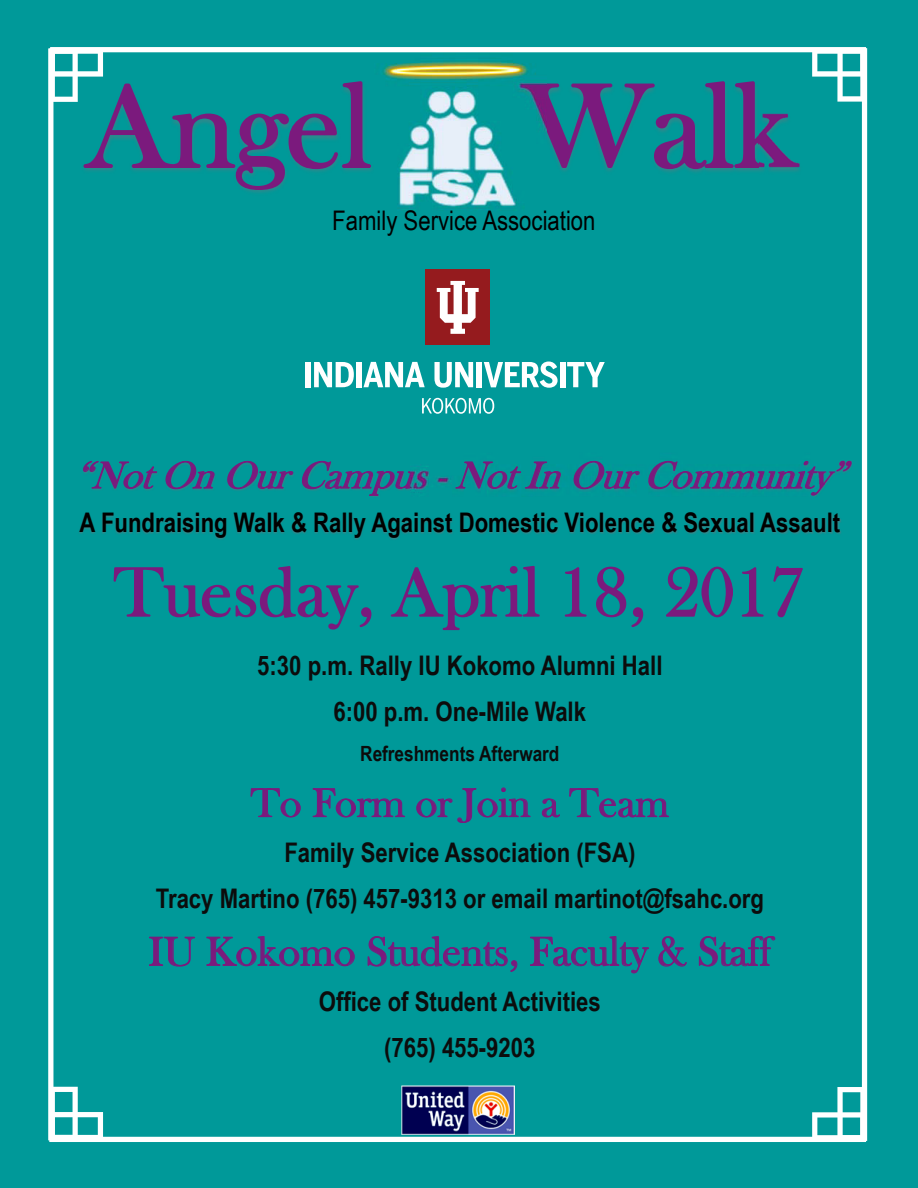
<style>
.page{position:relative;width:918px;height:1188px;background:#099}
.page>*{position:absolute;margin:0;border:0;box-sizing:border-box;transform-origin:0 0}
.t1{font:123px "Bask Old Face";color:#7b1a7d}
.t2{font:72px "Bask Old Face";color:#7b1a7d}
.t3{font:42px "Bask Old Face";color:#7b1a7d}
.t4{font:italic 39px "Bask Old Face";color:#7b1a7d}
.t5{font:700 27px/45.9px "Arial Narrow";color:#0c0c0c;text-align:center}
.t6{font:700 27px "Arial Narrow";color:#000}
.t7{font:27px "Arial Narrow";color:#000}
.t8{font:700 21px "Arial Narrow";color:#0c0c0c}
</style>
<div class="page">
<img style="left:447px;top:47px;width:421px;height:231px">
<svg style="left:547px;top:80px;width:253px;height:91px"></svg>
<img style="left:759px;top:98px;width:109px;height:121px">
<img style="left:53px;top:213px;width:1px;height:89px">
<svg style="left:83px;top:460px;width:327px;height:36px"></svg>
<img style="left:410px;top:466px;width:10px;height:24px">
<img style="left:420px;top:464px;width:9px;height:26px">
<svg style="left:437px;top:460px;width:381px;height:36px"></svg>
<img style="left:818px;top:438px;width:50px;height:89px">
<img style="left:79px;top:498px;width:779px;height:42px">
<svg style="left:113px;top:566px;width:259px;height:64px"></svg>
<svg style="left:390px;top:565px;width:150px;height:66px"></svg>
<svg style="left:564px;top:567px;width:23px;height:50px"></svg>
<svg style="left:596px;top:566px;width:48px;height:61px"></svg>
<svg style="left:666px;top:566px;width:67px;height:52px"></svg>
<svg style="left:741px;top:567px;width:23px;height:50px"></svg>
<svg style="left:773px;top:566px;width:30px;height:52px"></svg>
<svg style="left:250px;top:788px;width:51px;height:30px"></svg>
<svg style="left:312px;top:788px;width:93px;height:30px"></svg>
<svg style="left:416px;top:787px;width:115px;height:36px"></svg>
<svg style="left:542px;top:798px;width:18px;height:20px"></svg>
<svg style="left:569px;top:788px;width:100px;height:30px"></svg>
<svg style="left:149px;top:937px;width:46px;height:30px"></svg>
<svg style="left:206px;top:936px;width:149px;height:31px"></svg>
<svg style="left:367px;top:936px;width:151px;height:36px"></svg>
<svg style="left:530px;top:936px;width:119px;height:38px"></svg>
<svg style="left:658px;top:936px;width:29px;height:31px"></svg>
<svg style="left:699px;top:936px;width:77px;height:31px"></svg>
<img style="left:402px;top:1085px;width:113px;height:49px">
<img style="left:375px;top:52px;width:172px;height:159px">
<svg style="left:53px;top:52px;width:319px;height:139px"></svg>
<svg style="left:812px;top:52px;width:50px;height:50px"></svg>
<div style="left:50px;top:47px;width:816px;height:5px;background:#fff"></div>
<svg style="left:812px;top:1087px;width:50px;height:50px"></svg>
<svg style="left:53px;top:1087px;width:50px;height:50px"></svg>
<div style="left:48px;top:48px;width:5px;height:1092px;background:#fff"></div>
<div style="left:49px;top:1137px;width:817px;height:5px;background:#fff"></div>
<div style="left:862px;top:48px;width:5px;height:1093px;background:#fff"></div>
<div style="left:426px;top:270px;width:64px;height:75px;background:#951b1e"></div>
<svg style="left:437px;top:281px;width:42px;height:53px"></svg>
<div style="left:305px;top:362px;width:6px;height:25px;background:#fff"></div>
<svg style="left:314px;top:362px;width:40px;height:25px"></svg>
<div style="left:357px;top:362px;width:5px;height:25px;background:#fff"></div>
<svg style="left:364px;top:362px;width:61px;height:25px"></svg>
<svg style="left:434px;top:362px;width:39px;height:26px"></svg>
<div style="left:477px;top:362px;width:5px;height:25px;background:#fff"></div>
<svg style="left:484px;top:362px;width:74px;height:26px"></svg>
<div style="left:560px;top:362px;width:5px;height:25px;background:#fff"></div>
<svg style="left:567px;top:362px;width:38px;height:25px"></svg>
<svg style="left:422px;top:398px;width:72px;height:16px"></svg>
<h1 class="t1" style="left:86px;top:58px;width:711px">Angel Walk</h1>
<p class="t7" style="left:332px;top:201px;width:265px">Family Service Association</p>
<h3 class="t4" style="left:75px;top:454px;width:786px">“Not On Our Campus - Not In Our Community”</h3>
<p class="t6" style="left:80px;top:502px;width:762px">A Fundraising Walk &amp; Rally Against Domestic Violence &amp; Sexual Assault</p>
<h2 class="t2" style="left:114px;top:553px;width:693px">Tuesday, April 18, 2017</h2>
<p class="t5" style="left:257px;top:642px;width:407px">5:30 p.m. Rally IU Kokomo Alumni Hall<br>6:00 p.m. One-Mile Walk</p>
<p class="t8" style="left:360px;top:738px;width:201px">Refreshments Afterward</p>
<h3 class="t3" style="left:251px;top:780px;width:420px">To Form or Join a Team</h3>
<p class="t5" style="left:156px;top:828px;width:610px">Family Service Association (FSA)<br>Tracy Martino (765) 457-9313 or email martinot@fsahc.org</p>
<h3 class="t3" style="left:148px;top:928px;width:624px">IU Kokomo Students, Faculty &amp; Staff</h3>
<p class="t5" style="left:319px;top:977px;width:284px">Office of Student Activities (765) 455-9203</p>
</div>
